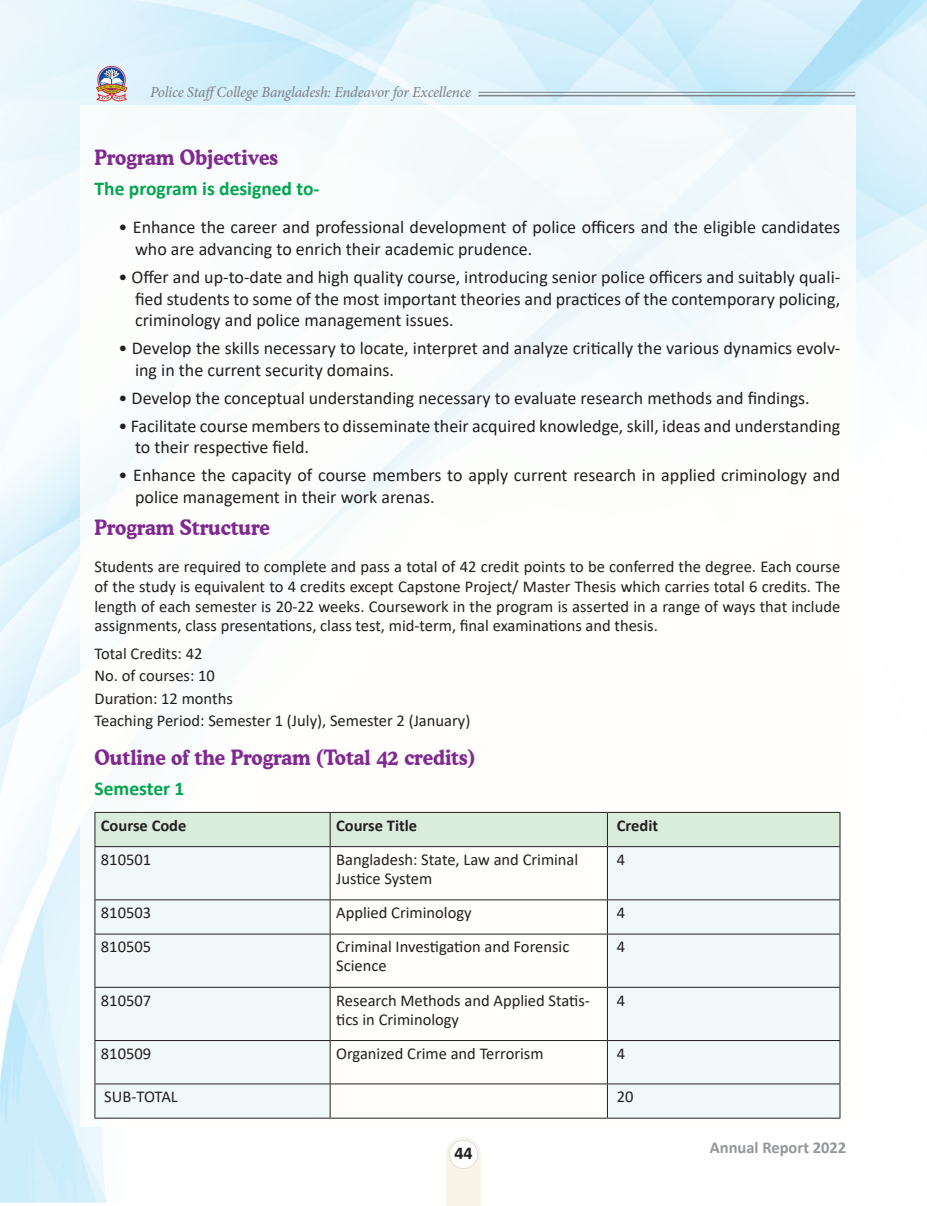
<style>
.page{position:relative;width:927px;height:1206px;background:#fff}
.page>*{position:absolute;margin:0;border:0;box-sizing:border-box;transform-origin:0 0}
.t1{font:700 21px "Cooper BT";color:#802990;scale:.9 1}
.t2{font:700 19.5px "Calibri";color:#00a54f}
.t3{font:18px/21.6px "Calibri";color:#231f20}
.t4{font:700 18px "Calibri";color:#231f20}
.t5{font:16.5px/19.8px "Calibri";color:#231f20}
.t6{font:700 16.5px "Calibri";color:#231f20}
.t7{font:700 16.5px "Calibri";color:#939598}
.t8{font:italic 15px "Adobe Hebrew";letter-spacing:-.015em;color:#808285}
</style>
<div class="page">
<img style="left:824px;top:0;width:103px;height:356px">
<img style="left:0;top:155px;width:81px;height:628px">
<img style="left:0;top:783px;width:102px;height:419px">
<img style="left:81px;top:105px;width:774px;height:1020px">
<hr style="left:446px;top:1202px;width:35px;height:3px;background:#f3e7d2">
<svg style="left:449px;top:1139px;width:29px;height:29px"></svg>
<hr style="left:478px;top:95px;width:377px;height:1px;background:#808285">
<hr style="left:478px;top:92px;width:377px;height:1px;background:#808285">
<div style="left:98px;top:66px;width:28px;height:28px;border:1px solid #bf2a54;border-radius:50%"></div>
<svg style="left:99px;top:67px;width:25px;height:26px"></svg>
<svg style="left:96px;top:69px;width:31px;height:32px"></svg>
<div style="left:95px;top:812px;width:744px;height:34px;background:#daeddd"></div>
<svg style="left:95px;top:847px;width:744px;height:270px;fill:#f0f9f7"></svg>
<hr style="left:94px;top:811px;width:236px;height:1px;background:#231f20">
<hr style="left:94px;top:812px;width:1px;height:34px;background:#231f20">
<hr style="left:330px;top:811px;width:277px;height:1px;background:#231f20">
<hr style="left:330px;top:812px;width:1px;height:34px;background:#231f20">
<hr style="left:607px;top:811px;width:233px;height:1px;background:#231f20">
<hr style="left:607px;top:812px;width:1px;height:34px;background:#231f20">
<hr style="left:839px;top:812px;width:1px;height:34px;background:#231f20">
<hr style="left:94px;top:846px;width:236px;height:1px;background:#231f20">
<hr style="left:94px;top:846px;width:1px;height:53px;background:#231f20">
<hr style="left:330px;top:846px;width:277px;height:1px;background:#231f20">
<hr style="left:330px;top:846px;width:1px;height:53px;background:#231f20">
<hr style="left:607px;top:846px;width:233px;height:1px;background:#231f20">
<hr style="left:607px;top:846px;width:1px;height:53px;background:#231f20">
<hr style="left:839px;top:846px;width:1px;height:53px;background:#231f20">
<hr style="left:94px;top:899px;width:236px;height:1px;background:#231f20">
<hr style="left:94px;top:899px;width:1px;height:34px;background:#231f20">
<hr style="left:330px;top:899px;width:277px;height:1px;background:#231f20">
<hr style="left:330px;top:899px;width:1px;height:34px;background:#231f20">
<hr style="left:607px;top:899px;width:233px;height:1px;background:#231f20">
<hr style="left:607px;top:899px;width:1px;height:34px;background:#231f20">
<hr style="left:839px;top:899px;width:1px;height:34px;background:#231f20">
<hr style="left:94px;top:933px;width:236px;height:1px;background:#231f20">
<hr style="left:94px;top:934px;width:1px;height:52px;background:#231f20">
<hr style="left:330px;top:933px;width:277px;height:1px;background:#231f20">
<hr style="left:330px;top:934px;width:1px;height:52px;background:#231f20">
<hr style="left:607px;top:933px;width:233px;height:1px;background:#231f20">
<hr style="left:607px;top:934px;width:1px;height:52px;background:#231f20">
<hr style="left:839px;top:934px;width:1px;height:52px;background:#231f20">
<hr style="left:94px;top:986px;width:236px;height:1px;background:#231f20">
<hr style="left:94px;top:987px;width:1px;height:52px;background:#231f20">
<hr style="left:330px;top:986px;width:277px;height:1px;background:#231f20">
<hr style="left:330px;top:987px;width:1px;height:52px;background:#231f20">
<hr style="left:607px;top:986px;width:233px;height:1px;background:#231f20">
<hr style="left:607px;top:987px;width:1px;height:52px;background:#231f20">
<hr style="left:839px;top:987px;width:1px;height:52px;background:#231f20">
<hr style="left:94px;top:1039px;width:236px;height:1px;background:#231f20">
<hr style="left:94px;top:1040px;width:1px;height:43px;background:#231f20">
<hr style="left:330px;top:1039px;width:277px;height:1px;background:#231f20">
<hr style="left:330px;top:1040px;width:1px;height:43px;background:#231f20">
<hr style="left:607px;top:1039px;width:233px;height:1px;background:#231f20">
<hr style="left:607px;top:1040px;width:1px;height:43px;background:#231f20">
<hr style="left:839px;top:1040px;width:1px;height:43px;background:#231f20">
<hr style="left:94px;top:1083px;width:236px;height:1px;background:#231f20">
<hr style="left:94px;top:1083px;width:1px;height:34px;background:#231f20">
<hr style="left:330px;top:1083px;width:277px;height:1px;background:#231f20">
<hr style="left:330px;top:1083px;width:1px;height:34px;background:#231f20">
<hr style="left:607px;top:1083px;width:233px;height:1px;background:#231f20">
<hr style="left:607px;top:1083px;width:1px;height:34px;background:#231f20">
<hr style="left:839px;top:1083px;width:1px;height:34px;background:#231f20">
<hr style="left:94px;top:1117px;width:236px;height:1px;background:#231f20">
<hr style="left:330px;top:1117px;width:277px;height:1px;background:#231f20">
<hr style="left:607px;top:1117px;width:233px;height:1px;background:#231f20">
<p class="t8" style="left:150px;top:83px;width:323px">Police StaffCollege Bangladesh: Endeavor for Excellence</p>
<p class="t1" style="left:94px;top:144px;width:205px">Program Objectives</p>
<p class="t2" style="left:94px;top:174px;width:226px">The program is designed to-</p>
<p class="t3" style="left:135px;top:216px;width:706px;text-indent:-17px">• Enhance the career and professional development of police officers and the eligible candidates who are advancing to enrich their academic prudence.</p>
<p class="t3" style="left:135px;top:265px;width:706px;text-align:justify;text-indent:-17px">• Offer and up-to-date and high quality course, introducing senior police officers and suitably quali&shy;fied students to some of the most important theories and practices of the contemporary policing, criminology and police management issues.</p>
<p class="t3" style="left:135px;top:337px;width:706px;text-indent:-17px">• Develop the skills necessary to locate, interpret and analyze critically the various dynamics evolv&shy;ing in the current security domains.</p>
<p class="t3" style="left:118px;top:386px;width:692px">• Develop the conceptual understanding necessary to evaluate research methods and findings.</p>
<p class="t3" style="left:135px;top:414px;width:706px;text-indent:-17px">• Facilitate course members to disseminate their acquired knowledge, skill, ideas and understanding to their respective field.</p>
<p class="t3" style="left:135px;top:464px;width:706px;text-indent:-17px">• Enhance the capacity of course members to apply current research in applied criminology and police management in their work arenas.</p>
<p class="t1" style="left:94px;top:514px;width:196px">Program Structure</p>
<p class="t5" style="left:94px;top:556px;width:747px;text-align:justify">Students are required to complete and pass a total of 42 credit points to be conferred the degree. Each course of the study is equivalent to 4 credits except Capstone Project/ Master Thesis which carries total 6 credits. The length of each semester is 20-22 weeks. Coursework in the program is asserted in a range of ways that include assignments, class presentations, class test, mid-term, final examinations and thesis.</p>
<p class="t5" style="left:94px;top:641px;width:377px;line-height:22.5px">Total Credits: 42<br>No. of courses: 10<br>Duration: 12 months<br>Teaching Period: Semester 1 (July), Semester 2 (January)</p>
<p class="t1" style="left:94px;top:744px;width:424px">Outline of the Program (Total 42 credits)</p>
<p class="t2" style="left:94px;top:774px;width:91px">Semester 1</p>
<p class="t6" style="left:101px;top:813px;width:87px">Course Code</p>
<p class="t6" style="left:336px;top:813px;width:83px">Course Title</p>
<p class="t6" style="left:616px;top:813px;width:43px">Credit</p>
<p class="t5" style="left:101px;top:849px;width:52px">810501</p>
<p class="t5" style="left:336px;top:849px;width:244px;line-height:19px">Bangladesh: State, Law and Criminal<br>Justice System</p>
<p class="t5" style="left:616px;top:849px;width:10px">4</p>
<p class="t5" style="left:101px;top:902px;width:52px">810503</p>
<p class="t5" style="left:336px;top:902px;width:137px">Applied Criminology</p>
<p class="t5" style="left:616px;top:902px;width:10px">4</p>
<p class="t5" style="left:101px;top:936px;width:52px">810505</p>
<p class="t5" style="left:336px;top:936px;width:235px;line-height:19px">Criminal Investigation and Forensic<br>Science</p>
<p class="t5" style="left:616px;top:936px;width:10px">4</p>
<p class="t5" style="left:101px;top:989px;width:52px">810507</p>
<p class="t5" style="left:336px;top:989px;width:255px;line-height:19px">Research Methods and Applied Statis&shy;tics in Criminology</p>
<p class="t5" style="left:616px;top:989px;width:10px">4</p>
<p class="t5" style="left:101px;top:1042px;width:52px">810509</p>
<p class="t5" style="left:336px;top:1042px;width:209px">Organized Crime and Terrorism</p>
<p class="t5" style="left:616px;top:1042px;width:10px">4</p>
<p class="t5" style="left:104px;top:1086px;width:75px">SUB-TOTAL</p>
<p class="t5" style="left:616px;top:1086px;width:18px">20</p>
<p class="t4" style="left:454px;top:1139px;width:20px">44</p>
<p class="t7" style="left:709px;top:1135px;width:138px">Annual Report 2022</p>
</div>
